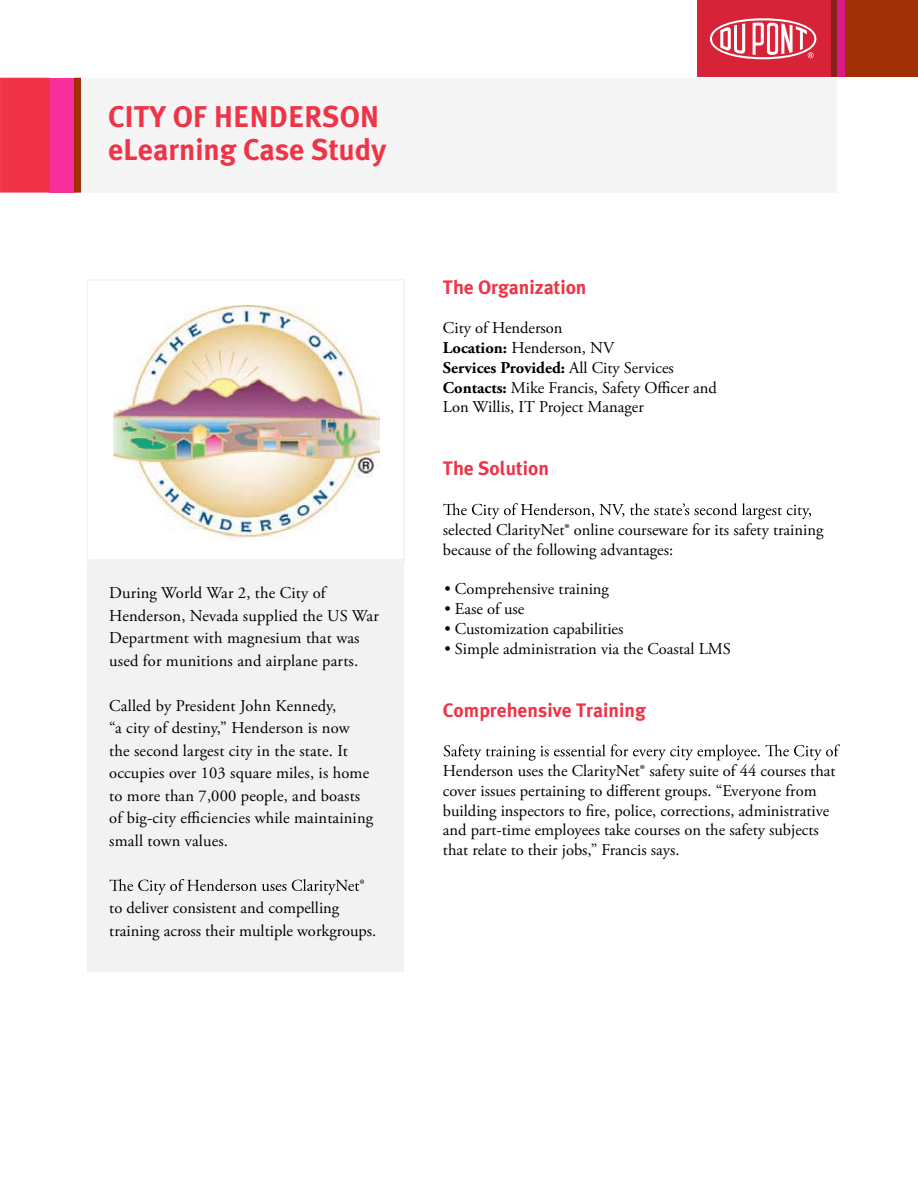
<style>
.page{position:relative;width:918px;height:1188px;background:#fff}
.page>*{position:absolute;margin:0;border:0;box-sizing:border-box;transform-origin:0 0}
.t1{font:700 30px/33px "Meta Plus";color:#ef3447}
.t2{font:700 19.5px "Meta Plus";color:#ef3447}
.t3{font:16.5px/22.5px "Adobe Garamond Pro";color:#000}
.s1{font-weight:700}
</style>
<div class="page">
<div style="left:77px;top:78px;width:760px;height:115px;background:#f5f5f5"></div>
<div style="left:49px;top:78px;width:26px;height:115px;background:#f72e9c"></div>
<div style="left:74px;top:78px;width:7px;height:115px;background:#a13005"></div>
<div style="left:0;top:78px;width:50px;height:115px;background:#f03347"></div>
<svg style="left:443px;top:503px;width:368px;height:16px"></svg>
<svg style="left:444px;top:744px;width:396px;height:17px"></svg>
<div style="left:87px;top:559px;width:317px;height:413px;background:#f2f2f2"></div>
<div style="left:87px;top:279px;width:318px;height:285px;border:2px solid #f2f2f2"></div>
<img style="left:114px;top:306px;width:265px;height:236px">
<svg style="left:109px;top:879px;width:255px;height:16px"></svg>
<div style="left:845px;top:0;width:73px;height:76px;background:#a03106"></div>
<div style="left:836px;top:0;width:9px;height:76px;background:#d91c83"></div>
<div style="left:831px;top:0;width:5px;height:76px;background:#872019"></div>
<div style="left:698px;top:0;width:133px;height:76px;background:#d62338"></div>
<svg style="left:710px;top:18px;width:106px;height:41px"></svg>
<h1 class="t1" style="left:108px;top:100px;width:280px">CITY OF HENDERSON eLearning Case Study</h1>
<p class="t3" style="left:109px;top:582px;width:271px">During World War 2, the City of Henderson, Nevada supplied the US War Department with magnesium that was used for munitions and airplane parts.</p>
<p class="t3" style="left:109px;top:695px;width:265px">Called by President John Kennedy,<br>“a city of destiny,” Henderson is now the second largest city in the state. It occupies over 103 square miles, is home to more than 7,000 people, and boasts of big-city efficiencies while maintaining small town values.</p>
<p class="t3" style="left:109px;top:897px;width:269px">to deliver consistent and compelling training across their multiple workgroups.</p>
<p class="t2" style="left:443px;top:276px;width:145px">The Organization</p>
<p class="t3" style="left:443px;top:319px;width:276px;line-height:19.8px">City of Henderson<br><span class="s1">Location:</span> Henderson, NV<br><span class="s1">Services Provided:</span> All City Services<br><span class="s1">Contacts:</span> Mike Francis, Safety Officer and<br>Lon Willis, IT Project Manager</p>
<p class="t2" style="left:443px;top:457px;width:107px">The Solution</p>
<p class="t3" style="left:443px;top:520px;width:382px;line-height:19.8px">selected ClarityNet® online courseware for its safety training because of the following advantages:</p>
<p class="t3" style="left:444px;top:578px;width:166px">• Comprehensive training</p>
<p class="t3" style="left:444px;top:598px;width:82px">• Ease of use</p>
<p class="t3" style="left:444px;top:618px;width:181px">• Customization capabilities</p>
<p class="t3" style="left:444px;top:638px;width:288px">• Simple administration via the Coastal LMS</p>
<p class="t2" style="left:443px;top:699px;width:204px">Comprehensive Training</p>
<p class="t3" style="left:443px;top:761px;width:394px;line-height:19.8px">Henderson uses the ClarityNet® safety suite of 44 courses that cover issues pertaining to different groups. “Everyone from building inspectors to fire, police, corrections, administrative and part-time employees take courses on the safety subjects that relate to their jobs,” Francis says.</p>
</div>
